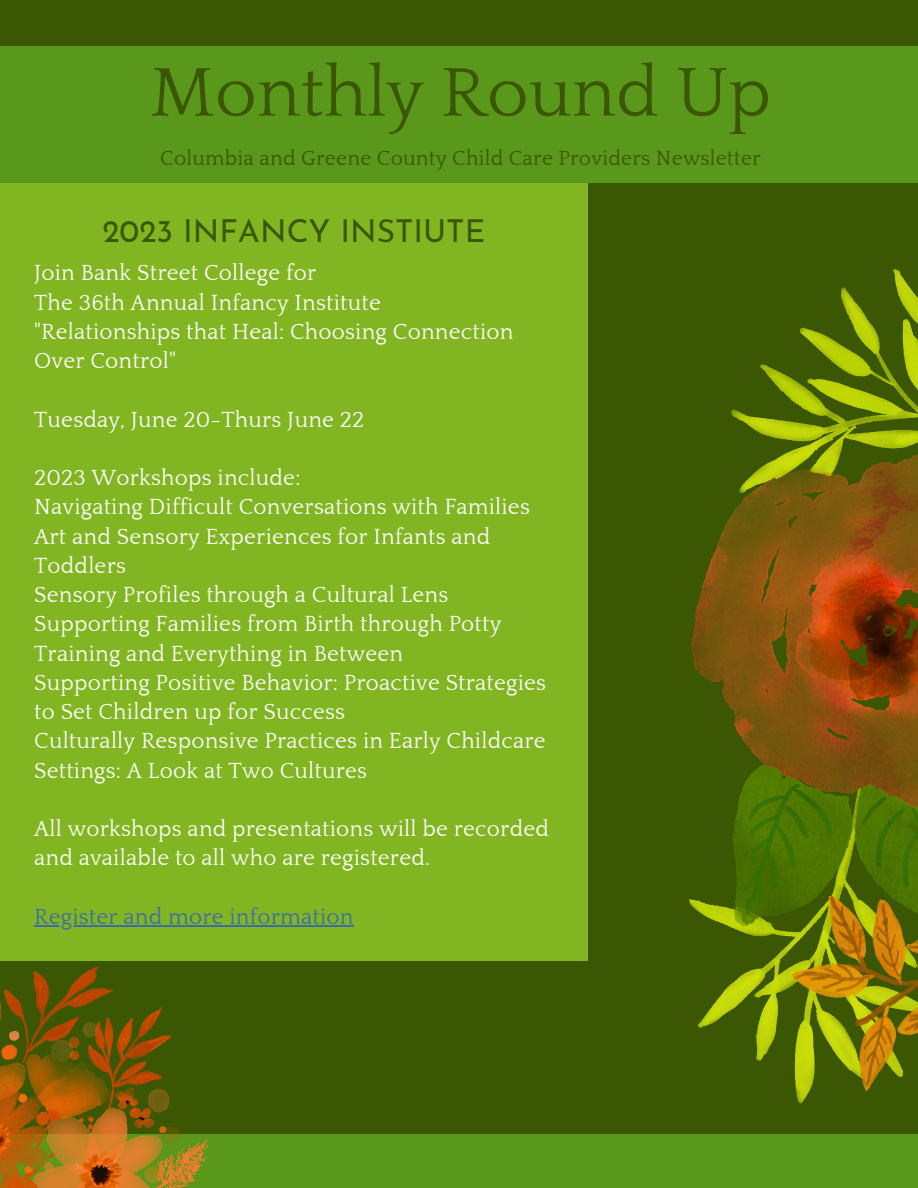
<style>
.page{position:relative;width:918px;height:1188px;background:#3b5704}
.page>*{position:absolute;margin:0;border:0;box-sizing:border-box;transform-origin:0 0}
.t1{font:72px "Quattrocento";color:#3b5704}
.t2{font:31.65px "Josefin Sans";color:#3b5704}
.t3{font:22.5px/29.2px "Quattrocento";letter-spacing:.01em;color:#fff}
.t4{font:22.5px "Quattrocento";letter-spacing:.01em;color:#3c6ca8}
.t5{font:21px "Quattrocento";letter-spacing:.01em;color:#3b5704}
</style>
<div class="page">
<div style="left:0;top:47px;width:918px;height:136px;background:#59981a"></div>
<div style="left:0;top:1135px;width:918px;height:53px;background:#59981a"></div>
<div style="left:0;top:183px;width:588px;height:777px;background:#81b622"></div>
<img style="left:0;top:967px;width:208px;height:221px">
<img style="left:690px;top:269px;width:228px;height:866px">
<hr style="left:34px;top:925px;width:320px;height:1px;background:#3c6ca8">
<h1 class="t1" style="left:150px;top:54px;width:623px">Monthly Round Up</h1>
<p class="t5" style="left:160px;top:147px;width:602px">Columbia and Greene County Child Care Providers Newsletter</p>
<h2 class="t2" style="left:102px;top:219px;width:385px">2023 INFANCY INSTIUTE</h2>
<p class="t3" style="left:34px;top:259px;width:481px">Join Bank Street College for<br>The 36th Annual Infancy Institute "Relationships that Heal: Choosing Connection<br>Over Control"</p>
<p class="t3" style="left:34px;top:405px;width:332px">Tuesday, June 20-Thurs June 22</p>
<p class="t3" style="left:34px;top:464px;width:513px">2023 Workshops include:<br>Navigating Difficult Conversations with Families Art and Sensory Experiences for Infants and Toddlers<br>Sensory Profiles through a Cultural Lens Supporting Families from Birth through Potty Training and Everything in Between<br>Supporting Positive Behavior: Proactive Strategies to Set Children up for Success<br>Culturally Responsive Practices in Early Childcare Settings: A Look at Two Cultures</p>
<p class="t3" style="left:34px;top:815px;width:516px">All workshops and presentations will be recorded and available to all who are registered.</p>
<p class="t4" style="left:34px;top:905px;width:321px">Register and more information</p>
</div>
